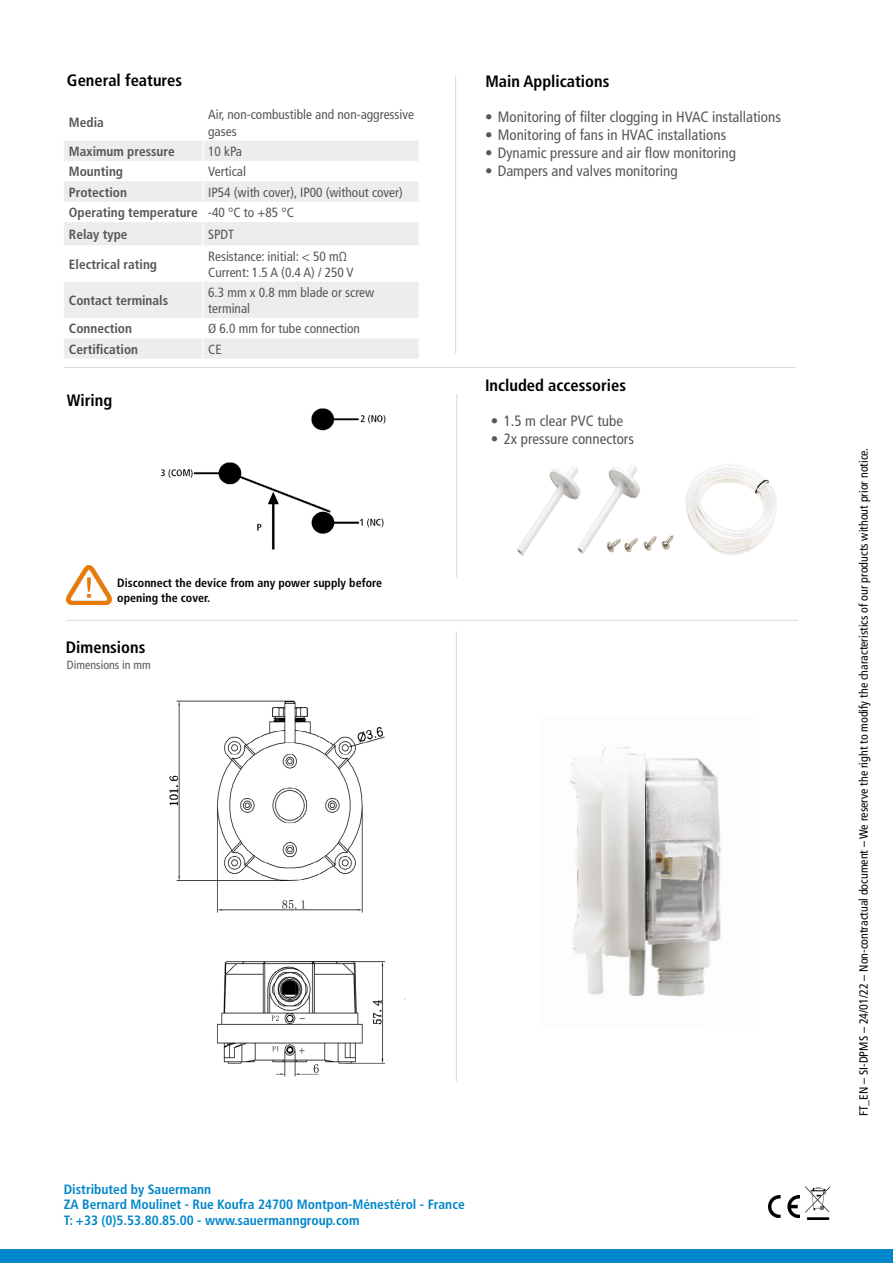
<style>
.page{position:relative;width:893px;height:1263px;background:#fff}
.page>*{position:absolute;margin:0;border:0;box-sizing:border-box;transform-origin:0 0}
.t1{font:700 condensed 16.5px "Frutiger LT Std";color:#000}
.t2{font:condensed 15px "Frutiger LT Std";color:#575756}
.t3{font:700 condensed 13.5px/15.8px "Frutiger LT Std";color:#0086ca}
.t4{font:condensed 13.35px/16px "Frutiger LT Std";color:#575756}
.t5{font:700 condensed 13.35px "Frutiger LT Std";color:#575756}
.t6{font:condensed 12px "Frutiger LT Std";color:#000}
.t7{font:700 condensed 12px/14.4px "Frutiger LT Std";color:#020203}
.t8{font:condensed 12px "Frutiger LT Std";color:#575756}
.s1{font-weight:700}
</style>
<div class="page">
<div style="left:0;top:1249px;width:893px;height:14px;background:#0086ca"></div>
<img style="left:768px;top:1195px;width:32px;height:22px">
<img style="left:806px;top:1187px;width:24px;height:32px">
<svg style="left:64px;top:141px;width:355px;height:218px;fill:#ededed"></svg>
<hr style="left:202px;top:141px;width:2px;height:20px;background:#fff">
<hr style="left:202px;top:161px;width:2px;height:20px;background:#fff">
<hr style="left:202px;top:181px;width:2px;height:21px;background:#fff">
<hr style="left:202px;top:202px;width:2px;height:20px;background:#fff">
<hr style="left:202px;top:222px;width:2px;height:23px;background:#fff">
<hr style="left:202px;top:245px;width:2px;height:37px;background:#fff">
<hr style="left:202px;top:282px;width:2px;height:36px;background:#fff">
<hr style="left:202px;top:318px;width:2px;height:20px;background:#fff">
<hr style="left:202px;top:338px;width:2px;height:21px;background:#fff">
<img style="left:169px;top:700px;width:236px;height:377px">
<img style="left:516px;top:464px;width:261px;height:92px">
<img style="left:570px;top:747px;width:151px;height:250px">
<hr style="left:455px;top:75px;width:1px;height:278px;background:#dadada">
<hr style="left:456px;top:631px;width:1px;height:450px;background:#dadada">
<hr style="left:67px;top:620px;width:732px;height:1px;background:#dadada">
<hr style="left:64px;top:367px;width:731px;height:1px;background:#dadada">
<img style="left:160px;top:408px;width:226px;height:142px">
<img style="left:67px;top:566px;width:44px;height:38px">
<hr style="left:456px;top:394px;width:1px;height:184px;background:#dadada">
<p class="t1" style="left:67px;top:71px;width:117px">General features</p>
<p class="t5" style="left:69px;top:115px;width:36px">Media</p>
<p class="t4" style="left:208px;top:107px;width:207px">Air, non-combustible and non-aggressive gases</p>
<p class="t5" style="left:69px;top:143px;width:107px">Maximum pressure</p>
<p class="t4" style="left:208px;top:143px;width:35px">10 kPa</p>
<p class="t5" style="left:69px;top:164px;width:56px">Mounting</p>
<p class="t4" style="left:208px;top:164px;width:39px">Vertical</p>
<p class="t5" style="left:69px;top:184px;width:59px">Protection</p>
<p class="t4" style="left:69px;top:182px;width:335px;line-height:20.4px;text-indent:139px">IP54 (with cover), IP00 (without cover)<br><span class="s1">Operating temperature</span> -40 °C to +85 °C</p>
<p class="t5" style="left:69px;top:226px;width:60px">Relay type</p>
<p class="t4" style="left:208px;top:226px;width:27px">SPDT</p>
<p class="t5" style="left:69px;top:256px;width:90px">Electrical rating</p>
<p class="t4" style="left:208px;top:248px;width:147px">Resistance: initial: &lt; 50 mΩ<br>Current: 1.5 A (0.4 A) / 250 V</p>
<p class="t5" style="left:69px;top:292px;width:101px">Contact terminals</p>
<p class="t4" style="left:208px;top:284px;width:168px">6.3 mm x 0.8 mm blade or screw terminal</p>
<p class="t5" style="left:69px;top:321px;width:65px">Connection</p>
<p class="t4" style="left:208px;top:321px;width:153px">Ø 6.0 mm for tube connection</p>
<p class="t5" style="left:69px;top:341px;width:71px">Certification</p>
<p class="t4" style="left:208px;top:341px;width:15px">CE</p>
<p class="t1" style="left:67px;top:391px;width:47px">Wiring</p>
<p class="t7" style="left:117px;top:576px;width:266px">Disconnect the device from any power supply before opening the cover.</p>
<p class="t1" style="left:66px;top:638px;width:81px">Dimensions</p>
<p class="t8" style="left:67px;top:658px;width:85px">Dimensions in mm</p>
<p class="t1" style="left:486px;top:72px;width:125px">Main Applications</p>
<p class="t2" style="left:485px;top:108px;width:297px">• Monitoring of filter clogging in HVAC installations</p>
<p class="t2" style="left:485px;top:126px;width:243px">• Monitoring of fans in HVAC installations</p>
<p class="t2" style="left:485px;top:144px;width:252px">• Dynamic pressure and air flow monitoring</p>
<p class="t2" style="left:485px;top:162px;width:194px">• Dampers and valves monitoring</p>
<p class="t1" style="left:485px;top:376px;width:143px">Included accessories</p>
<p class="t2" style="left:491px;top:412px;width:134px">• 1.5 m clear PVC tube</p>
<p class="t2" style="left:491px;top:430px;width:144px">• 2x pressure connectors</p>
<p class="t3" style="left:64px;top:1181px;width:403px">Distributed by Sauermann<br>ZA Bernard Moulinet - Rue Koufra 24700 Montpon-Ménestérol - France<br>T: +33 (0)5.53.80.85.00 - www.sauermanngroup.com</p>
<p class="t6" style="left:857px;top:1116px;width:670px;rotate:-90deg">FT_EN – SI-DPMS – 24/01/22 – Non-contractual document – We reserve the right to modify the characteristics of our products without prior notice.</p>
</div>
